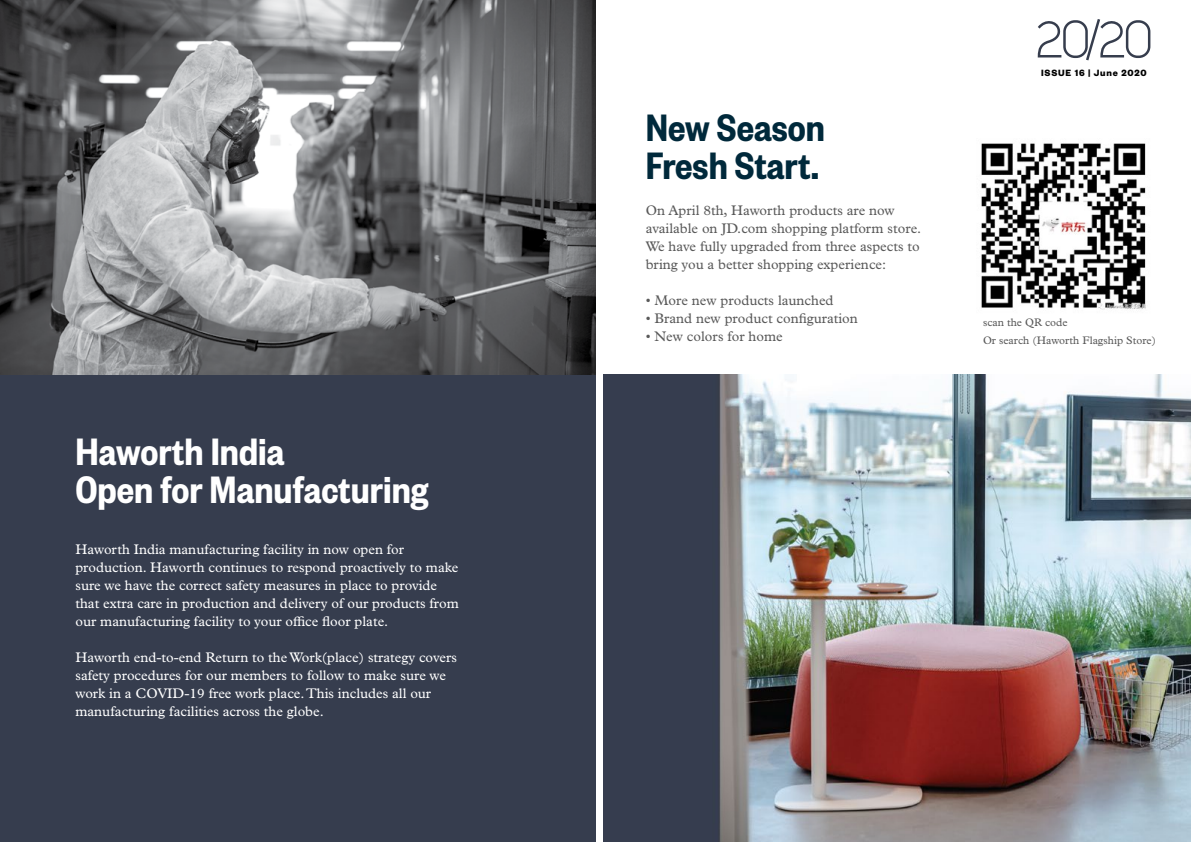
<style>
.page{position:relative;width:1191px;height:842px;background:#fff}
.page>*{position:absolute;margin:0;border:0;box-sizing:border-box;transform-origin:0 0}
.t1{font:600 42px/38px "Founders Grotesk Cond";color:#fff}
.t2{font:600 42px/38px "Founders Grotesk Cond";color:#00293b}
.t3{font:14px/18px "Plantin MT Pro";color:#fff}
.t4{font:14px/18px "Plantin MT Pro";color:#595959}
.t5{font:11px/18px "Plantin MT Pro";color:#595959}
.t6{font:700 10px "Founders Grotesk";letter-spacing:.08em;color:#000}
</style>
<div class="page">
<svg style="left:1037px;top:19px;width:114px;height:42px"></svg>
<div style="left:0;top:361px;width:595px;height:481px;background:#363d4e"></div>
<img style="left:0;top:0;width:595px;height:374px">
<img style="left:603px;top:374px;width:588px;height:468px">
<img style="left:981px;top:143px;width:165px;height:167px">
<h1 class="t1" style="left:75px;top:431px;width:354px">Haworth India<br>Open for Manufacturing</h1>
<p class="t3" style="left:75px;top:541px;width:385px">Haworth India manufacturing facility in now open for production. Haworth continues to respond proactively to make sure we have the correct safety measures in place to provide that extra care in production and delivery of our products from our manufacturing facility to your office floor plate.</p>
<p class="t3" style="left:75px;top:649px;width:383px">Haworth end-to-end Return to the Work(place) strategy covers safety procedures for our members to follow to make sure we work in a COVID-19 free work place. This includes all our manufacturing facilities across the globe.</p>
<h1 class="t2" style="left:645px;top:107px;width:181px">New Season<br>Fresh Start.</h1>
<p class="t4" style="left:645px;top:201px;width:277px">On April 8th, Haworth products are now available on JD.com shopping platform store.<br>We have fully upgraded from three aspects to bring you a better shopping experience:</p>
<p class="t4" style="left:645px;top:291px;width:189px">• More new products launched</p>
<p class="t4" style="left:645px;top:309px;width:214px">• Brand new product configuration</p>
<p class="t4" style="left:645px;top:327px;width:138px">• New colors for home</p>
<p class="t6" style="left:1041px;top:66px;width:107px">ISSUE 16 | June 2020</p>
<p class="t5" style="left:983px;top:313px;width:174px">scan the QR code<br>Or search (Haworth Flagship Store)</p>
</div>
